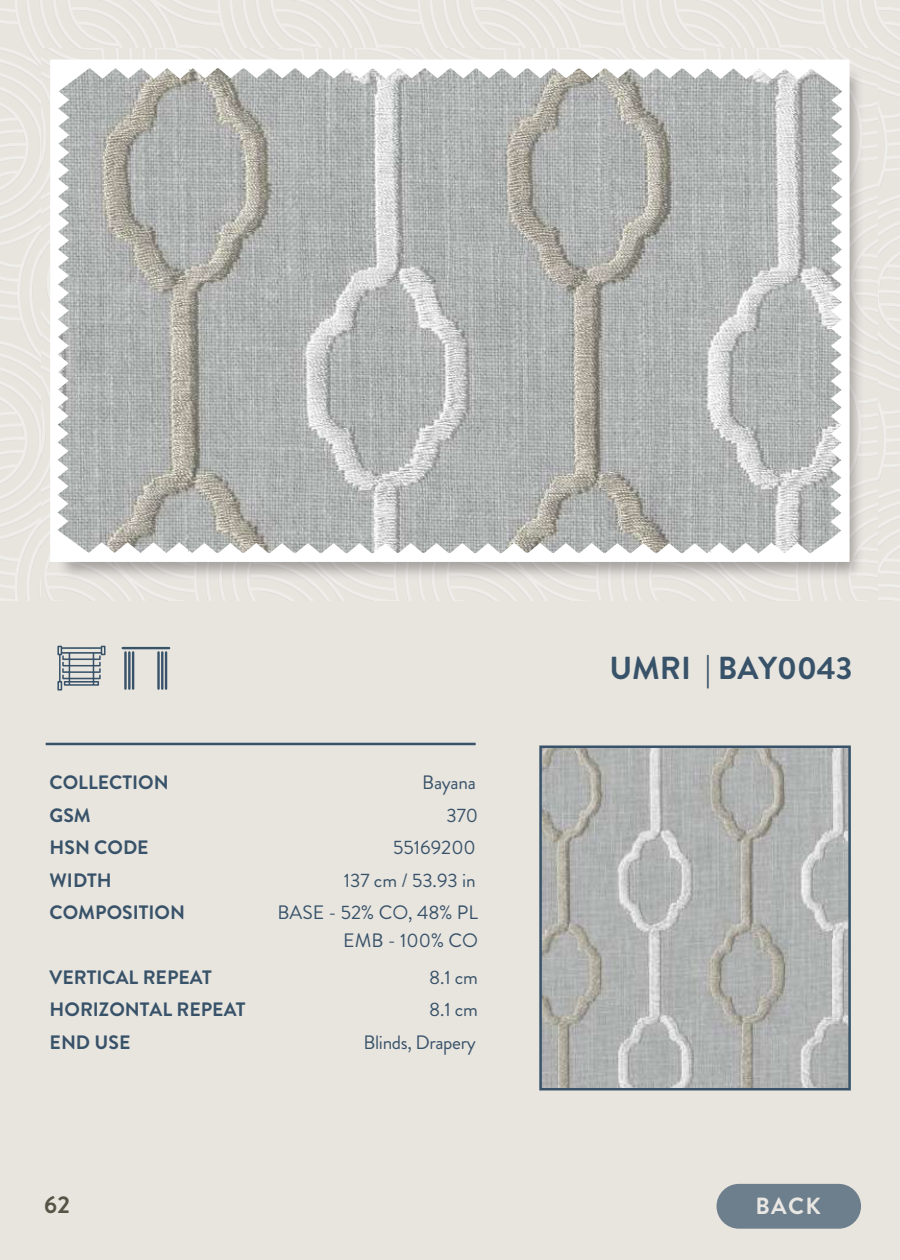
<style>
.page{position:relative;width:900px;height:1260px;background:#e8e5df}
.page>*{position:absolute;margin:0;border:0;box-sizing:border-box;transform-origin:0 0}
.t1{font:700 31.75px "Brandon Grotesque";color:#385269}
.t2{font:700 24.25px "Brandon Grotesque";color:#545447}
.t3{font:700 23.5px "Brandon Grotesque";color:#e9e7e3}
.t4{font:700 19.5px/32.5px "Brandon Grotesque";color:#385269}
.t5{font:19.5px/32.5px "Brandon Grotesque";color:#385269;text-align:right}
.t6{font:19.5px "Brandon Grotesque";letter-spacing:-.02em;color:#385269}
</style>
<div class="page">
<img style="left:42px;top:49px;width:835px;height:697px">
<svg style="left:50px;top:60px;width:800px;height:502px;background:#bec0bd"></svg>
<img style="left:542px;top:748px;width:306px;height:339px">
<div style="left:539px;top:745px;width:312px;height:345px;border:2px solid #385269"></div>
<svg style="left:57px;top:646px;width:49px;height:44px"></svg>
<svg style="left:122px;top:647px;width:48px;height:43px"></svg>
<div style="left:717px;top:1184px;width:144px;height:44px;background:#6d7e8c;border-radius:22px"></div>
<p class="t4" style="left:50px;top:766px;width:137px">COLLECTION<br>GSM<br>HSN CODE<br>WIDTH<br>COMPOSITION</p>
<p class="t4" style="left:50px;top:961px;width:164px">VERTICAL REPEAT</p>
<p class="t5" style="left:278px;top:766px;width:202px">Bayana<br>370<br>55169200<br>137 cm / 53.93 in<br>BASE - 52% CO, 48% PL</p>
<p class="t5" style="left:343px;top:922px;width:136px;line-height:36.8px">EMB - 100% CO<br>8.1 cm</p>
<p class="t4" style="left:50px;top:993px;width:197px">HORIZONTAL REPEAT</p>
<p class="t5" style="left:429px;top:993px;width:50px">8.1 cm</p>
<p class="t4" style="left:50px;top:1026px;width:82px">END USE</p>
<p class="t6" style="left:364px;top:1028px;width:114px">Blinds, Drapery</p>
<h1 class="t1" style="left:609px;top:646px;width:245px">UMRI | BAY0043</h1>
<p class="t2" style="left:44px;top:1187px;width:28px">62</p>
<p class="t3" style="left:755px;top:1189px;width:67px">BACK</p>
</div>
